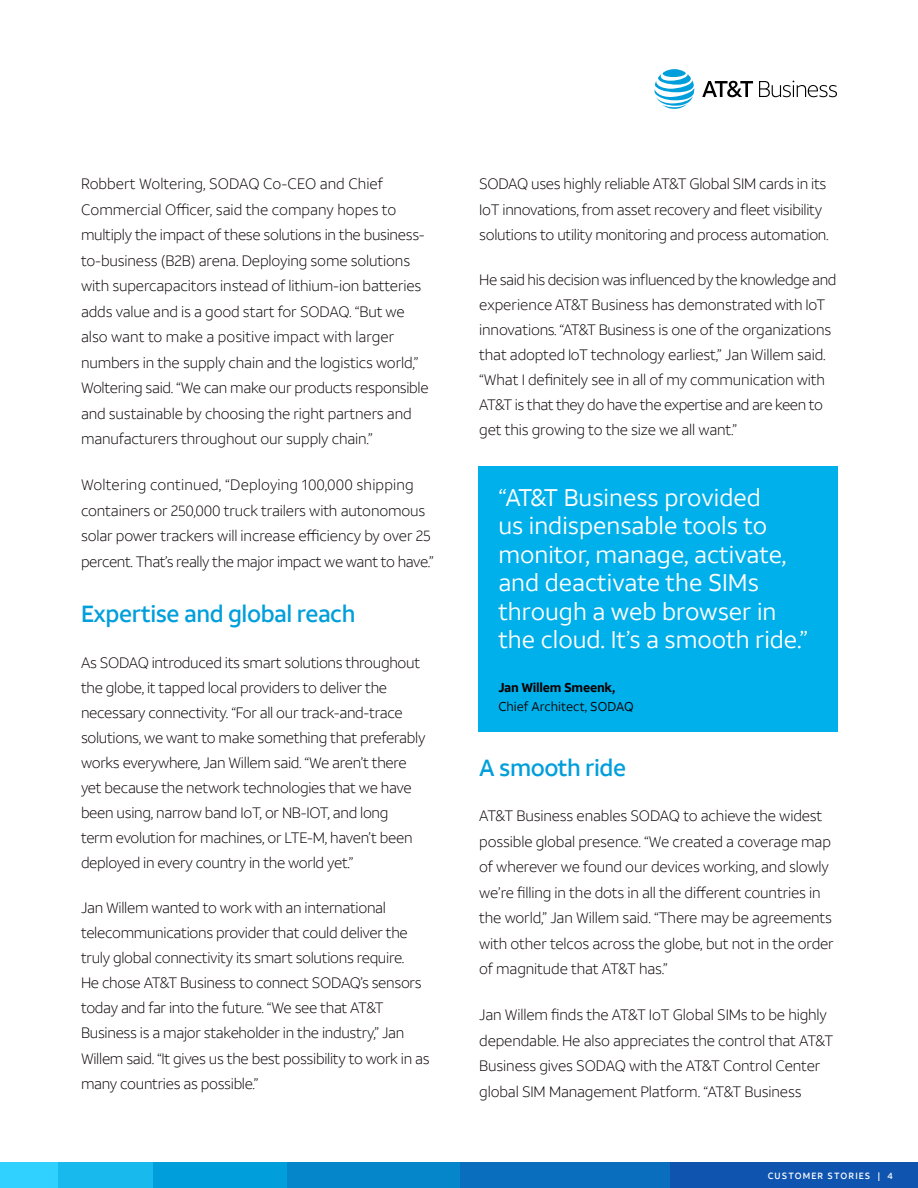
<style>
.page{position:relative;width:918px;height:1188px;background:#fff}
.page>*{position:absolute;margin:0;border:0;box-sizing:border-box;transform-origin:0 0}
.t1{font:24px/28.5px "ATT Aleck Sans";color:#fff}
.t2{font:500 23.25px "ATT Aleck Sans";letter-spacing:-.02em;color:#009fdb}
.t3{font:300 15px/25px "ATT Aleck Sans";letter-spacing:-.02em;color:#090304}
.t4{font:12.75px "ATT Aleck Sans";color:#090304}
.t5{font:700 12.75px "ATT Aleck Sans";letter-spacing:-.02em;color:#090304}
.t6{font:500 9px "ATT Aleck Sans";letter-spacing:.12em;color:#fff}
</style>
<div class="page">
<div style="left:669px;top:1163px;width:249px;height:25px;background:#0f54af"></div>
<div style="left:459px;top:1163px;width:211px;height:25px;background:#0a6ebe"></div>
<div style="left:287px;top:1163px;width:172px;height:25px;background:#0586cb"></div>
<div style="left:153px;top:1163px;width:134px;height:25px;background:#009fdb"></div>
<div style="left:57px;top:1163px;width:96px;height:25px;background:#18b9ed"></div>
<div style="left:0;top:1162px;width:57px;height:26px;background:#30d1ff"></div>
<svg style="left:654px;top:69px;width:40px;height:40px"></svg>
<svg style="left:702px;top:81px;width:51px;height:16px"></svg>
<svg style="left:759px;top:81px;width:78px;height:16px"></svg>
<div style="left:478px;top:466px;width:360px;height:266px;background:#00b0eb"></div>
<p class="t3" style="left:81px;top:171px;width:349px;line-height:25.5px">Robbert Woltering, SODAQ Co-CEO and Chief Commercial Officer, said the company hopes to multiply the impact of these solutions in the business&shy;to-business (B2B) arena. Deploying some solutions with supercapacitors instead of lithium-ion batteries adds value and is a good start for SODAQ. “But we also want to make a positive impact with larger numbers in the supply chain and the logistics world,” Woltering said. “We can make our products responsible and sustainable by choosing the right partners and manufacturers throughout our supply chain.”</p>
<p class="t3" style="left:81px;top:472px;width:354px;line-height:25.5px">Woltering continued, “Deploying 100,000 shipping containers or 250,000 truck trailers with autonomous solar power trackers will increase efficiency by over 25 percent. That’s really the major impact we want to have.”</p>
<h2 class="t2" style="left:81px;top:600px;width:276px">Expertise and global reach</h2>
<p class="t3" style="left:81px;top:650px;width:346px">As SODAQ introduced its smart solutions throughout the globe, it tapped local providers to deliver the necessary connectivity. “For all our track-and-trace solutions, we want to make something that preferably works everywhere, Jan Willem said. “We aren’t there yet because the network technologies that we have been using, narrow band IoT, or NB-IOT, and long<br>term evolution for machines, or LTE-M, haven’t been deployed in every country in the world yet.”</p>
<p class="t3" style="left:81px;top:895px;width:350px">Jan Willem wanted to work with an international telecommunications provider that could deliver the truly global connectivity its smart solutions require.<br>He chose AT&amp;T Business to connect SODAQ’s sensors today and far into the future. “We see that AT&amp;T Business is a major stakeholder in the industry,” Jan Willem said. “It gives us the best possibility to work in as many countries as possible.”</p>
<p class="t3" style="left:479px;top:172px;width:351px">SODAQ uses highly reliable AT&amp;T Global SIM cards in its<br>IoT innovations, from asset recovery and fleet visibility solutions to utility monitoring and process automation.</p>
<p class="t3" style="left:479px;top:267px;width:359px">He said his decision was influenced by the knowledge and experience AT&amp;T Business has demonstrated with IoT innovations. “AT&amp;T Business is one of the organizations that adopted IoT technology earliest,” Jan Willem said. “What I definitely see in all of my communication with AT&amp;T is that they do have the expertise and are keen to get this growing to the size we all want.”</p>
<h1 class="t1" style="left:498px;top:483px;width:311px">“AT&amp;T Business provided<br>us indispensable tools to monitor, manage, activate, and deactivate the SIMs through a web browser in the cloud. It’s a smooth ride.”</h1>
<p class="t5" style="left:498px;top:680px;width:118px">Jan Willem Smeenk,</p>
<p class="t4" style="left:498px;top:699px;width:137px">Chief Architect, SODAQ</p>
<h2 class="t2" style="left:479px;top:753px;width:148px">A smooth ride</h2>
<p class="t3" style="left:479px;top:803px;width:356px;line-height:25.5px">AT&amp;T Business enables SODAQ to achieve the widest possible global presence. “We created a coverage map of wherever we found our devices working, and slowly we’re filling in the dots in all the different countries in the world,” Jan Willem said. “There may be agreements with other telcos across the globe, but not in the order of magnitude that AT&amp;T has.”</p>
<p class="t3" style="left:479px;top:1002px;width:355px;line-height:25.5px">Jan Willem finds the AT&amp;T IoT Global SIMs to be highly dependable. He also appreciates the control that AT&amp;T Business gives SODAQ with the AT&amp;T Control Center global SIM Management Platform. “AT&amp;T Business</p>
<p class="t6" style="left:768px;top:1170px;width:127px">CUSTOMER STORIES | 4</p>
</div>
